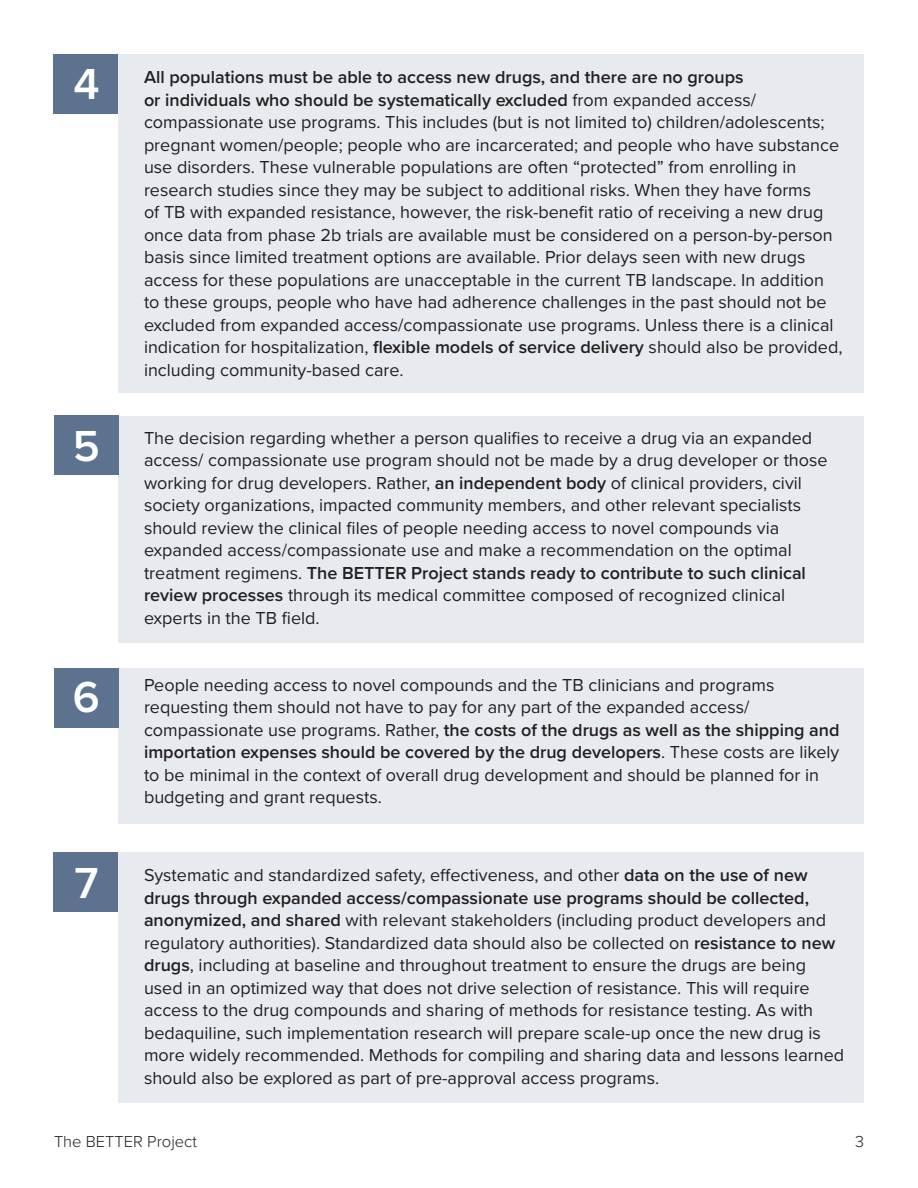
<style>
.page{position:relative;width:918px;height:1188px;background:#fff}
.page>*{position:absolute;margin:0;border:0;box-sizing:border-box;transform-origin:0 0}
.t1{font:600 45px "Proxima Nova";color:#fff}
.Paragraph_Style_2{font:18px/22.5px "Proxima Nova";color:#231f20}
.t2{font:300 16.5px "Proxima Nova";color:#231f20}
.s1{font-weight:600}
</style>
<div class="page">
<div style="left:118px;top:853px;width:745px;height:250px;background:#e7ebef"></div>
<div style="left:53px;top:853px;width:65px;height:59px;background:#5c728f"></div>
<div style="left:119px;top:668px;width:745px;height:156px;background:#e7ebef"></div>
<div style="left:54px;top:668px;width:65px;height:60px;background:#5c728f"></div>
<div style="left:118px;top:416px;width:746px;height:227px;background:#e7ebef"></div>
<div style="left:54px;top:416px;width:64px;height:59px;background:#5c728f"></div>
<div style="left:118px;top:54px;width:745px;height:338px;background:#e7ebef"></div>
<div style="left:53px;top:54px;width:65px;height:59px;background:#5c728f"></div>
<p class="t1" style="left:73px;top:50px;width:28px">4</p>
<p class="Paragraph_Style_2" style="left:144px;top:65px;width:700px"><span class="s1">All populations must be able to access new drugs, and there are no groups<br>or individuals who should be systematically excluded</span> from expanded access/ compassionate use programs. This includes (but is not limited to) children/adolescents; pregnant women/people; people who are incarcerated; and people who have substance use disorders. These vulnerable populations are often “protected” from enrolling in research studies since they may be subject to additional risks. When they have forms<br>of TB with expanded resistance, however, the risk-benefit ratio of receiving a new drug once data from phase 2b trials are available must be considered on a person-by-person basis since limited treatment options are available. Prior delays seen with new drugs access for these populations are unacceptable in the current TB landscape. In addition to these groups, people who have had adherence challenges in the past should not be excluded from expanded access/compassionate use programs. Unless there is a clinical indication for hospitalization, <span class="s1">flexible models of service delivery</span> should also be provided, including community-based care.</p>
<p class="t1" style="left:73px;top:412px;width:28px">5</p>
<p class="Paragraph_Style_2" style="left:144px;top:426px;width:685px">The decision regarding whether a person qualifies to receive a drug via an expanded access/ compassionate use program should not be made by a drug developer or those working for drug developers. Rather, <span class="s1">an independent body</span> of clinical providers, civil society organizations, impacted community members, and other relevant specialists should review the clinical files of people needing access to novel compounds via expanded access/compassionate use and make a recommendation on the optimal treatment regimens. <span class="s1">The BETTER Project stands ready to contribute to such clinical review processes</span> through its medical committee composed of recognized clinical experts in the TB field.</p>
<p class="t1" style="left:73px;top:663px;width:29px">6</p>
<p class="Paragraph_Style_2" style="left:144px;top:673px;width:697px">People needing access to novel compounds and the TB clinicians and programs requesting them should not have to pay for any part of the expanded access/ compassionate use programs. Rather, <span class="s1">the costs of the drugs as well as the shipping and importation expenses should be covered by the drug developers</span>. These costs are likely to be minimal in the context of overall drug development and should be planned for in budgeting and grant requests.</p>
<p class="t1" style="left:74px;top:849px;width:25px">7</p>
<p class="Paragraph_Style_2" style="left:144px;top:863px;width:702px">Systematic and standardized safety, effectiveness, and other <span class="s1">data on the use of new drugs through expanded access/compassionate use programs should be collected, anonymized, and shared</span> with relevant stakeholders (including product developers and regulatory authorities). Standardized data should also be collected on <span class="s1">resistance to new drugs</span>, including at baseline and throughout treatment to ensure the drugs are being used in an optimized way that does not drive selection of resistance. This will require access to the drug compounds and sharing of methods for resistance testing. As with bedaquiline, such implementation research will prepare scale-up once the new drug is more widely recommended. Methods for compiling and sharing data and lessons learned should also be explored as part of pre-approval access programs.</p>
<p class="t2" style="left:54px;top:1129px;width:144px">The BETTER Project</p>
<p class="t2" style="left:855px;top:1129px;width:10px">3</p>
</div>
